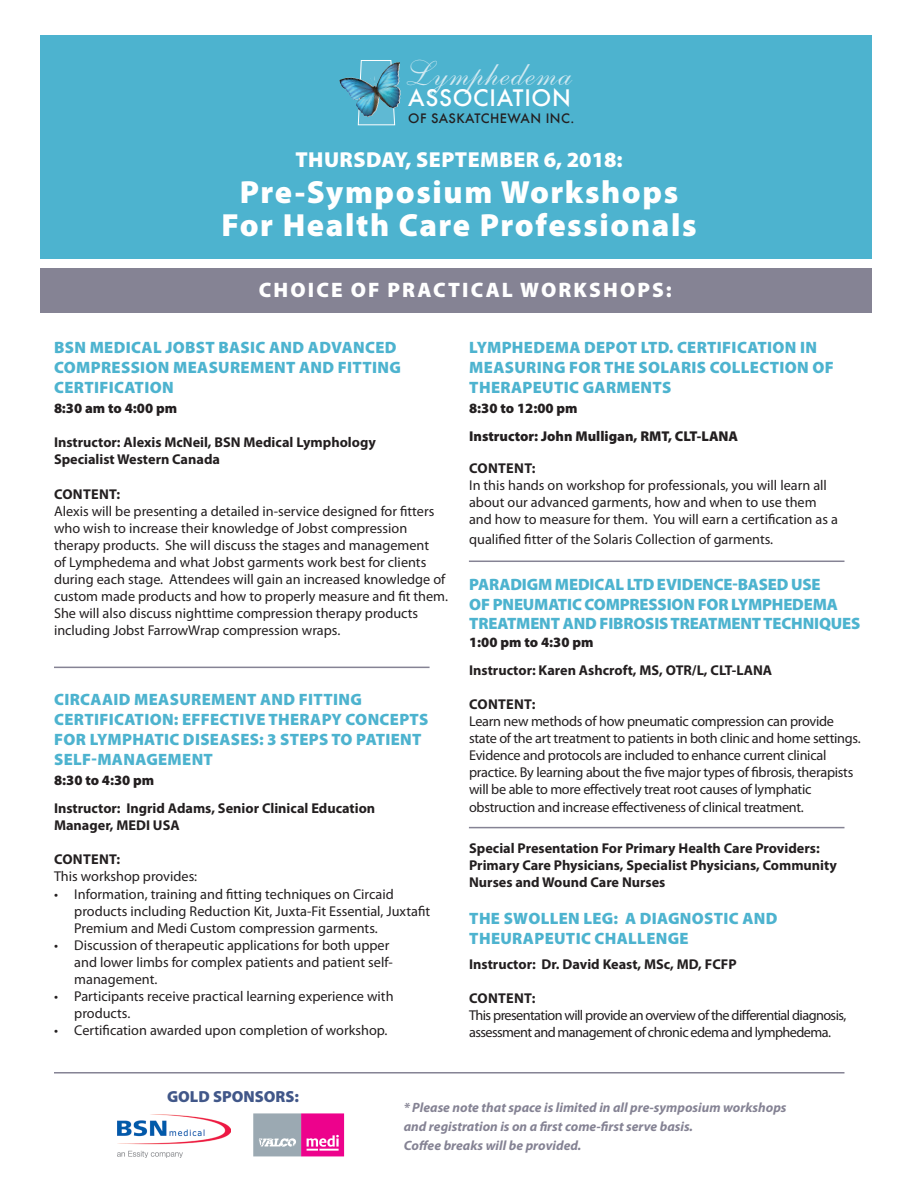
<style>
.page{position:relative;width:918px;height:1188px;background:#fff}
.page>*{position:absolute;margin:0;border:0;box-sizing:border-box;transform-origin:0 0}
.t1{font:34.65px "Shelley Allegro Script";letter-spacing:.03em;color:#d1e9f1}
.t2{font:900 32.1px/32.5px "Myriad Pro";letter-spacing:.05em;color:#fff;text-align:center}
.t3{font:500 22.2px "Futura";letter-spacing:.03em;color:#fff}
.t4{font:900 21.75px "Myriad Pro";letter-spacing:.02em;color:#fff}
.t5{font:900 21px "Myriad Pro";letter-spacing:.1em;color:#fff}
.t6{font:900 16.5px/19.8px "Myriad Pro";letter-spacing:.02em;color:#4db3cf}
.t7{font:900 16.5px/19.8px "Myriad Pro";letter-spacing:-.01em;color:#4db3cf}
.t8{font:900 16.05px "Myriad Pro";color:#415789}
.t9{font:14.25px/17.1px "Myriad Pro";color:#231f20}
.t10{font:700 14.25px/17.1px "Myriad Pro";color:#231f20}
.t11{font:14.25px/17.1px "Myriad Pro";letter-spacing:-.02em;color:#231f20}
.t12{font:14.25px/17.1px "Myriad Pro";letter-spacing:-.04em;color:#231f20}
.t13{font:900 14.25px/28.2px "Myriad Pro";color:#231f20}
.t14{font:italic 700 13.5px/19.2px "Myriad Pro";color:#858394}
.t15{font:500 12.75px "Futura";letter-spacing:.03em;color:#231f20}
</style>
<div class="page">
<hr style="left:54px;top:667px;width:376px;height:1px;background:#858394">
<hr style="left:469px;top:827px;width:375px;height:1px;background:#858394">
<hr style="left:469px;top:561px;width:375px;height:1px;background:#858394">
<div style="left:40px;top:268px;width:832px;height:45px;background:#858394"></div>
<div style="left:40px;top:36px;width:832px;height:223px;background:#4db3cf"></div>
<svg style="left:357px;top:60px;width:39px;height:66px"></svg>
<img style="left:339px;top:63px;width:57px;height:43px">
<svg style="left:253px;top:1113px;width:91px;height:43px;background:#c86fab"></svg>
<img style="left:118px;top:1115px;width:113px;height:42px">
<hr style="left:54px;top:1072px;width:790px;height:2px;background:#858394">
<h1 class="t1" style="left:401px;top:53px;width:167px">Lymphedema</h1>
<h3 class="t3" style="left:408px;top:83px;width:164px">ASSOCIATION</h3>
<p class="t15" style="left:408px;top:109px;width:168px">OF SASKATCHEWAN INC.</p>
<h3 class="t4" style="left:295px;top:145px;width:59px">THURSD</h3>
<h3 class="t4" style="left:382px;top:145px;width:243px">AY, SEPTEMBER 6, 2018:</h3>
<h2 class="t2" style="left:221px;top:175px;width:477px">PRE-SYMPOSIUM WORKSHOPS<br>FOR HEALTH CARE PROFESSIONALS</h2>
<h3 class="t5" style="left:259px;top:276px;width:377px">CHOICE OF PRACTICAL WORKSHOPS</h3>
<h3 class="t5" style="left:666px;top:276px;width:7px">:</h3>
<p class="t6" style="left:54px;top:337px;width:342px">BSN MEDICAL JOBST BASIC AND ADVANCED<br>COMPRESSION MEASUREMENT AND FITTING<br>CERTIFICATION</p>
<p class="t13" style="left:54px;top:394px;width:125px">8:30 AM TO 4:00 PM</p>
<p class="t10" style="left:54px;top:434px;width:323px">Instructor: Alexis McNeil, BSN Medical Lymphology<br>Specialist Western Canada</p>
<p class="t10" style="left:54px;top:485px;width:19px">Content</p>
<p class="t10" style="left:117px;top:485px;width:5px">:</p>
<p class="t9" style="left:54px;top:502px;width:396px">Alexis will be presenting a detailed in-service designed for fitters who wish to increase their knowledge of Jobst compression therapy products. She will discuss the stages and management<br>of Lymphedema and what Jobst garments work best for clients during each stage. Attendees will gain an increased knowledge of custom made products and how to properly measure and fit them.<br>She will also discuss nighttime compression therapy products including Jobst FarrowWrap compression wraps.</p>
<p class="t6" style="left:54px;top:689px;width:304px">CIRCAAID MEASUREMENT AND FITTING<br>CERTIFICATION: EFFECTIVE THERAPY CON</p>
<p class="t6" style="left:54px;top:709px;width:374px;text-indent:325px">CEPTS<br>FOR LYMPHATIC DISEASES: 3 STEPS TO PATIENT<br>SELF-MANAGEMENT</p>
<p class="t13" style="left:54px;top:765px;width:102px">8:30 TO 4:30 PM</p>
<p class="t10" style="left:54px;top:799px;width:323px">Instructor: Ingrid Adams, Senior Clinical Education<br>Manager, MEDI USA</p>
<p class="t10" style="left:54px;top:851px;width:19px">Content</p>
<p class="t10" style="left:117px;top:851px;width:5px">:</p>
<p class="t9" style="left:54px;top:868px;width:145px">This workshop provides:</p>
<p class="t9" style="left:74px;top:885px;width:357px;text-indent:-20px">• Information, training and fitting techniques on Circaid products including Reduction Kit, Juxta-Fit Essential, Juxtafit<br>Premium and Medi Custom compression garments.</p>
<p class="t9" style="left:74px;top:936px;width:320px;text-indent:-20px">• Discussion of therapeutic applications for both upper and lower limbs for complex patients and patient self&shy;management.</p>
<p class="t9" style="left:74px;top:988px;width:321px;text-indent:-20px">• Participants receive practical learning experience with products.</p>
<p class="t9" style="left:54px;top:1022px;width:335px">• Certification awarded upon completion of workshop.</p>
<p class="t6" style="left:469px;top:337px;width:347px">LYMPHEDEMA DEPOT LTD. CERTIFICATION IN<br>MEASURING FOR THE SOLARIS COLL</p>
<p class="t6" style="left:750px;top:357px;width:82px">ECTION OF</p>
<p class="t6" style="left:469px;top:377px;width:202px">THERAPEUTIC GARMENTS</p>
<p class="t13" style="left:469px;top:394px;width:270px">8:30 TO 12:00 PM<br>INSTRUCTOR: JOHN MULLIGAN, RMT, CLT-LANA</p>
<p class="t10" style="left:469px;top:459px;width:19px">Content</p>
<p class="t10" style="left:532px;top:459px;width:5px">:</p>
<p class="t9" style="left:469px;top:476px;width:370px">In this hands on workshop for professionals, you will learn all about our advanced garments, how and when to use them and how to measure for them. You will earn a certification as a</p>
<p class="t9" style="left:469px;top:530px;width:306px">qualified fitter of the Solaris Collection of garments.</p>
<p class="t7" style="left:469px;top:574px;width:351px">PARADIGM MEDICAL LTD EVIDENCE-BASED USE<br>OF PNEUMATIC</p>
<p class="t7" style="left:585px;top:594px;width:232px">COMPRESSION FOR LYMPHEDEMA</p>
<p class="t6" style="left:469px;top:613px;width:31px">TREATME</p>
<p class="t7" style="left:539px;top:613px;width:162px">NT AND FIBROSIS TREATME</p>
<p class="t6" style="left:740px;top:613px;width:34px">NTTECH</p>
<p class="t6" style="left:803px;top:613px;width:59px">NIQUES</p>
<p class="t13" style="left:469px;top:627px;width:126px">1:00 PM TO 4:30 PM</p>
<p class="t10" style="left:469px;top:661px;width:305px">Instructor: Karen Ashcroft, MS, OTR/L, CLT-LANA</p>
<p class="t10" style="left:469px;top:695px;width:19px">Content</p>
<p class="t10" style="left:532px;top:695px;width:5px">:</p>
<p class="t11" style="left:469px;top:713px;width:393px">Learn new methods of how pneumatic compression can provide state of the art treatment to patients in both clinic and home settings.<br>Evidence and protocols are included to enhance current clinical practice. By learning about the five major types of fibrosis, therapists will be able to more effectively treat root causes of lymphatic obstruction and increase effectiveness of clinical treatment.</p>
<p class="t10" style="left:469px;top:839px;width:369px">Special Presentation For Primary Health Care Providers:<br>Primary Care Physicians, Specialist Physicians, Community<br>Nurses and Wound Care Nurses</p>
<p class="t6" style="left:469px;top:908px;width:70px">THE SWOLL</p>
<p class="t6" style="left:559px;top:908px;width:122px">EN LEG: A DIAGNOS</p>
<p class="t6" style="left:714px;top:908px;width:53px">TIC AND</p>
<p class="t6" style="left:469px;top:927px;width:221px">THEURAPEUTIC CHALLENGE</p>
<p class="t10" style="left:469px;top:955px;width:269px">Instructor: Dr. David Keast, MSc, MD, FCFP</p>
<p class="t10" style="left:469px;top:989px;width:19px">Content</p>
<p class="t10" style="left:532px;top:989px;width:5px">:</p>
<p class="t12" style="left:469px;top:1007px;width:379px">This presentation will provide an overview of the differential diagnosis, assessment and management of chronic edema and lymphedema.</p>
<p class="t8" style="left:167px;top:1086px;width:133px">GOLD SPONSORS:</p>
<p class="t14" style="left:404px;top:1097px;width:384px">* Please note that space is limited in all pre-symposium workshops and registration is on a first come-first serve basis.<br>Coffee breaks will be provided.</p>
</div>
